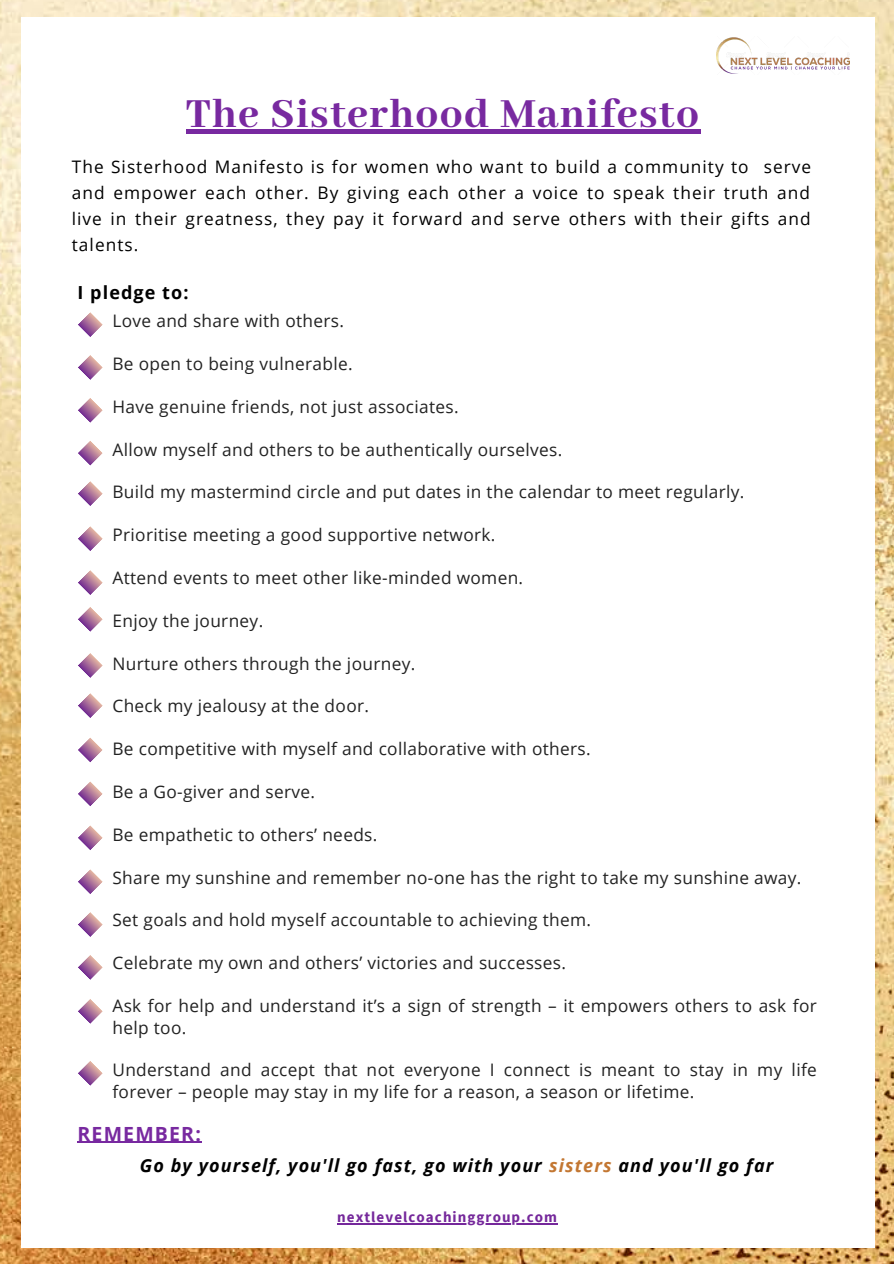
<style>
.page{position:relative;width:894px;height:1264px;background:#fff}
.page>*{position:absolute;margin:0;border:0;box-sizing:border-box;transform-origin:0 0}
.t1{font:800 45px "Abhaya Libre";letter-spacing:.03em;color:#7829a0}
.t2{font:700 19.5px "Open Sans";letter-spacing:.06em;color:#7829a0}
.t3{font:italic 700 18px "Open Sans";letter-spacing:.06em;color:#000}
.t4{font:700 18px "Open Sans";letter-spacing:.06em;color:#000}
.t5{font:17.25px/21.5px "Open Sans";letter-spacing:.02em;color:#222}
.t6{font:17.25px/26px "Open Sans";letter-spacing:.06em;color:#000;text-align:justify}
.t7{font:700 15px "Source Sans Pro";letter-spacing:.07em;color:#75289b}
.s1{color:#c37732}
</style>
<div class="page">
<img style="left:0;top:0;width:893px;height:1263px">
<div style="left:21px;top:17px;width:853px;height:1230px;background:#fff"></div>
<div style="left:186px;top:129px;width:514px;height:5px;background:#7829a0"></div>
<img style="left:716px;top:37px;width:133px;height:37px">
<hr style="left:77px;top:1141px;width:125px;height:1px;background:#7829a0">
<svg style="left:78px;top:312px;width:25px;height:25px"></svg>
<svg style="left:78px;top:355px;width:25px;height:25px"></svg>
<svg style="left:78px;top:398px;width:25px;height:25px"></svg>
<svg style="left:78px;top:441px;width:25px;height:25px"></svg>
<svg style="left:78px;top:481px;width:25px;height:25px"></svg>
<svg style="left:78px;top:526px;width:25px;height:25px"></svg>
<svg style="left:78px;top:570px;width:25px;height:25px"></svg>
<svg style="left:78px;top:607px;width:25px;height:25px"></svg>
<svg style="left:78px;top:653px;width:25px;height:25px"></svg>
<svg style="left:78px;top:693px;width:25px;height:25px"></svg>
<svg style="left:78px;top:737px;width:25px;height:25px"></svg>
<svg style="left:78px;top:781px;width:25px;height:25px"></svg>
<svg style="left:78px;top:825px;width:25px;height:25px"></svg>
<svg style="left:78px;top:869px;width:25px;height:25px"></svg>
<svg style="left:78px;top:912px;width:25px;height:25px"></svg>
<svg style="left:78px;top:955px;width:25px;height:25px"></svg>
<svg style="left:78px;top:999px;width:25px;height:25px"></svg>
<svg style="left:78px;top:1061px;width:25px;height:24px"></svg>
<hr style="left:337px;top:1223px;width:221px;height:1px;background:#75289b">
<h1 class="t1" style="left:186px;top:89px;width:514px">The Sisterhood Manifesto</h1>
<p class="t6" style="left:72px;top:153px;width:740px">The Sisterhood Manifesto is for women who want to build a community to serve and empower each other. By giving each other a voice to speak their truth and live in their greatness, they pay it forward and serve others with their gifts and talents.</p>
<p class="t4" style="left:77px;top:279px;width:112px">I pledge to:</p>
<p class="t5" style="left:112px;top:310px;width:233px">Love and share with others.</p>
<p class="t5" style="left:112px;top:352px;width:242px">Be open to being vulnerable.</p>
<p class="t5" style="left:112px;top:395px;width:348px">Have genuine friends, not just associates.</p>
<p class="t5" style="left:112px;top:438px;width:451px">Allow myself and others to be authentically ourselves.</p>
<p class="t5" style="left:112px;top:481px;width:633px">Build my mastermind circle and put dates in the calendar to meet regularly.</p>
<p class="t5" style="left:112px;top:524px;width:384px">Prioritise meeting a good supportive network.</p>
<p class="t5" style="left:112px;top:566px;width:412px">Attend events to meet other like-minded women.</p>
<p class="t5" style="left:112px;top:609px;width:152px">Enjoy the journey.</p>
<p class="t5" style="left:112px;top:652px;width:304px">Nurture others through the journey.</p>
<p class="t5" style="left:112px;top:695px;width:258px">Check my jealousy at the door.</p>
<p class="t5" style="left:112px;top:737px;width:479px">Be competitive with myself and collaborative with others.</p>
<p class="t5" style="left:112px;top:780px;width:204px">Be a Go-giver and serve.</p>
<p class="t5" style="left:112px;top:823px;width:266px">Be empathetic to others’ needs.</p>
<p class="t5" style="left:112px;top:866px;width:690px">Share my sunshine and remember no-one has the right to take my sunshine away.</p>
<p class="t5" style="left:112px;top:909px;width:480px">Set goals and hold myself accountable to achieving them.</p>
<p class="t5" style="left:112px;top:951px;width:455px">Celebrate my own and others’ victories and successes.</p>
<p class="t5" style="left:112px;top:994px;width:705px">Ask for help and understand it’s a sign of strength – it empowers others to ask for help too.</p>
<p class="t5" style="left:112px;top:1058px;width:705px">Understand and accept that not everyone I connect is meant to stay in my life forever – people may stay in my life for a reason, a season or lifetime.</p>
<p class="t2" style="left:77px;top:1119px;width:125px">REMEMBER:</p>
<p class="t3" style="left:140px;top:1152px;width:634px">Go by yourself, you'll go fast, go with your <span class="s1">sisters</span> and you'll go far</p>
<p class="t7" style="left:337px;top:1207px;width:221px">nextlevelcoachinggroup.com</p>
</div>
